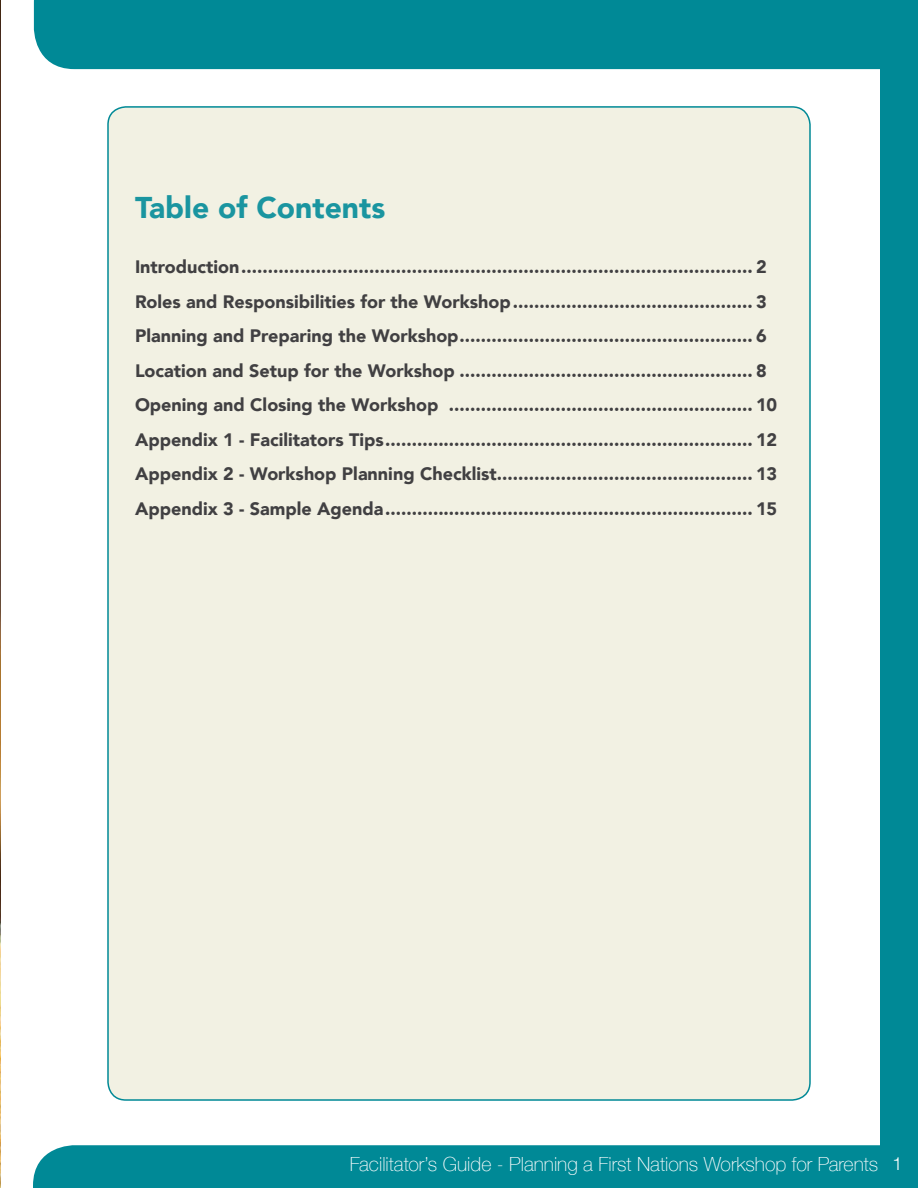
<style>
.page{position:relative;width:918px;height:1188px;background:#fff}
.page>*{position:absolute;margin:0;border:0;box-sizing:border-box;transform-origin:0 0}
.t1{font:900 30px "Avenir";color:#1a95a0}
.t2{font:100 19.5px "Helvetica Neue";color:#fff}
.t3{font:900 18px/34.5px "Avenir";color:#414042}
.s1{font-weight:300;font-size:18px}
</style>
<div class="page">
<div style="left:880px;top:0;width:38px;height:1187px;background:#008996"></div>
<div style="left:34px;top:0;width:846px;height:69px;background:#008996"></div>
<div style="left:33px;top:1145px;width:885px;height:43px;background:#008996"></div>
<div style="left:108px;top:107px;width:702px;height:993px;background:#f2f1e3;border-radius:18px"></div>
<img style="left:0;top:0;width:1px;height:1188px">
<h1 class="t1" style="left:135px;top:182px;width:252px">Table of Contents</h1>
<p class="t3" style="left:135px;top:249px;width:644px">Introduction................................................................................................ 2<br>Roles and Responsibilities for the Workshop............................................. 3<br>Planning and Preparing the Workshop....................................................... 6<br>Location and Setup for the Workshop ....................................................... 8<br>Opening and Closing the Workshop ......................................................... 10<br>Appendix 1 - Facilitators Tips..................................................................... 12<br>Appendix 2 - Workshop Planning Checklist................................................ 13<br>Appendix 3 - Sample Agenda..................................................................... 15</p>
<p class="t2" style="left:350px;top:1149px;width:554px">Facilitator’s Guide - Planning a First Nations Workshop for Parents <span class="s1">1</span></p>
</div>
